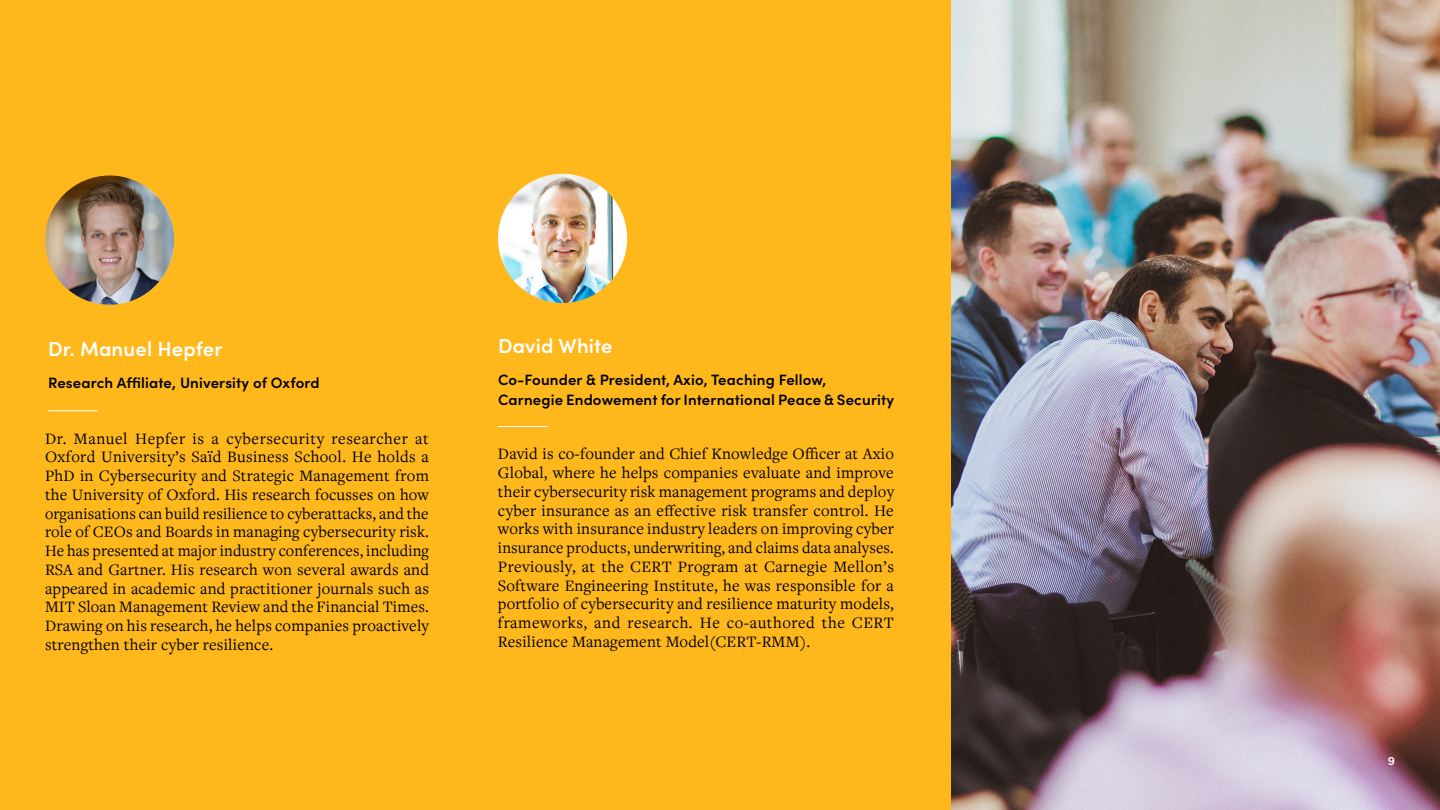
<style>
.page{position:relative;width:1440px;height:810px;background:#ffb81c}
.page>*{position:absolute;margin:0;border:0;box-sizing:border-box;transform-origin:0 0}
.t1{font:600 20.25px "Sofia Pro";letter-spacing:.01em;color:#fff}
.t2{font:16.5px/18.8px "Freight Text Pro";letter-spacing:.01em;color:#000;text-align:justify}
.t3{font:600 15px "Sofia Pro";letter-spacing:.01em;color:#000}
.t4{font:600 12.23px "Sofia Pro";color:#fff}
</style>
<div class="page">
<img style="left:498px;top:174px;width:129px;height:129px;border-radius:65px">
<img style="left:951px;top:0;width:489px;height:810px">
<hr style="left:498px;top:426px;width:50px;height:1px;background:#fff">
<svg style="left:151px;top:190px;width:23px;height:100px"></svg>
<img style="left:45px;top:176px;width:129px;height:129px;border-radius:65px">
<hr style="left:48px;top:410px;width:50px;height:1px;background:#fff">
<p class="t1" style="left:48px;top:333px;width:176px">Dr. Manuel Hepfer</p>
<p class="t3" style="left:48px;top:372px;width:273px">Research Affiliate, University of Oxford</p>
<p class="t2" style="left:45px;top:428px;width:386px">Dr. Manuel Hepfer is a cybersecurity researcher at Oxford University’s Saïd Business School. He holds a PhD in Cybersecurity and Strategic Management from the University of Oxford. His research focusses on how organisations can build resilience to cyberattacks, and the role of CEOs and Boards in managing cybersecurity risk.<br>He has presented at major industry conferences, including RSA and Gartner. His research won several awards and appeared in academic and practitioner journals such as MIT Sloan Management Review and the Financial Times.<br>Drawing on his research, he helps companies proactively strengthen their cyber resilience.</p>
<p class="t1" style="left:498px;top:330px;width:116px">David White</p>
<p class="t3" style="left:498px;top:369px;width:330px">Co-Founder &amp; President, Axio, Teaching Fellow,</p>
<p class="t3" style="left:498px;top:389px;width:398px">Carnegie Endowement for International Peace &amp; Security</p>
<p class="t2" style="left:498px;top:444px;width:398px">David is co-founder and Chief Knowledge Officer at Axio Global, where he helps companies evaluate and improve their cybersecurity risk management programs and deploy cyber insurance as an effective risk transfer control. He works with insurance industry leaders on improving cyber insurance products, underwriting, and claims data analyses.<br>Previously, at the CERT Program at Carnegie Mellon’s Software Engineering Institute, he was responsible for a portfolio of cybersecurity and resilience maturity models, frameworks, and research. He co-authored the CERT Resilience Management Model(CERT-RMM).</p>
<p class="t4" style="left:1388px;top:752px;width:9px">9</p>
</div>
